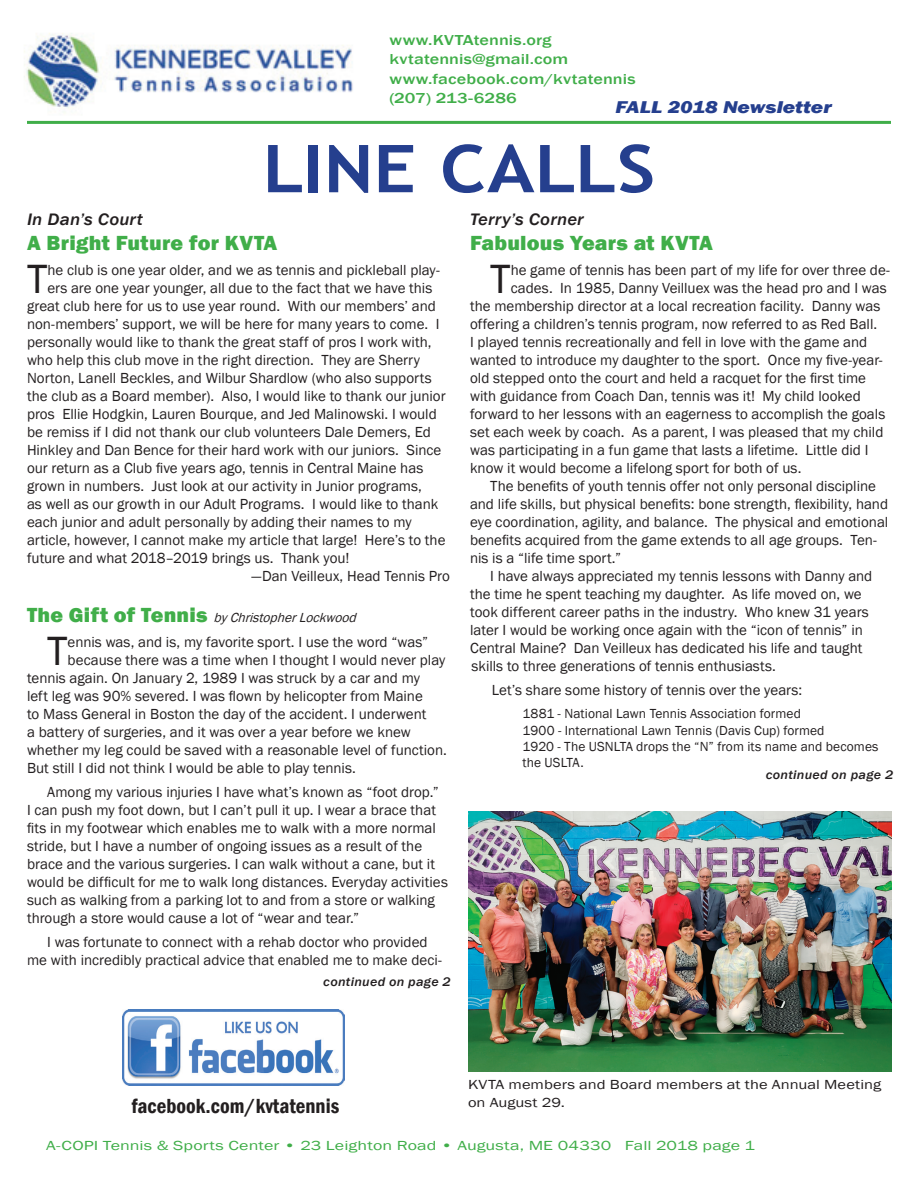
<style>
.page{position:relative;width:918px;height:1188px;background:#fff}
.page>*{position:absolute;margin:0;border:0;box-sizing:border-box;transform-origin:0 0}
.t1{font:700 66px "Trebuchet MS";letter-spacing:-.005em;color:#253f8e;scale:1.14 1}
.t2{font:42px "Franklin Gothic";color:#231f20}
.t3{font:800 21px "Franklin Gothic";letter-spacing:.01em;color:#40ae49}
.t4{font:600 condensed 21px "Franklin Gothic";color:#231f20}
.t5{font:italic 800 17.55px "Franklin Gothic";color:#253f8e;scale:1.22 1}
.t6{font:italic 500 17.1px "Franklin Gothic";letter-spacing:.01em;color:#231f20;scale:1.11 1}
.t7{font:15px/18px "Franklin Gothic";color:#231f20}
.t8{font:500 14.85px/19.5px "Franklin Gothic";letter-spacing:.005em;color:#40ae49;scale:1.22 1}
.t9{font:13.5px/16.2px "Franklin Gothic";letter-spacing:.005em;color:#231f20}
.t10{font:13.5px "Franklin Gothic";letter-spacing:.005em;color:#40ae49;scale:1.33 1}
.t11{font:13.5px/18px "Franklin Gothic";letter-spacing:.005em;color:#231f20;scale:1.22 1}
.t12{font:italic 13.5px "Franklin Gothic";color:#231f20}
.t13{font:italic 500 12.9px "Franklin Gothic";letter-spacing:.02em;color:#231f20;scale:1.11 1}
.s1{font-weight:800;font-style:normal;font-size:21px;color:#40ae49}
</style>
<div class="page">
<img style="left:24px;top:33px;width:347px;height:88px">
<hr style="left:27px;top:121px;width:864px;height:3px;background:#40ae49">
<img style="left:122px;top:1009px;width:223px;height:77px">
<img style="left:469px;top:811px;width:423px;height:260px">
<p class="t8" style="left:389px;top:30px;width:203px">www.KVTAtennis.org kvtatennis@gmail.com www.facebook.com/kvtatennis (207) 213-6286</p>
<p class="t5" style="left:616px;top:95px;width:179px">FaLL 2018 Newsletter</p>
<h1 class="t1" style="left:263px;top:128px;width:346px">LINE CALLS</h1>
<p class="t6" style="left:27px;top:208px;width:106px">In Dan’s Court</p>
<h3 class="t3" style="left:27px;top:229px;width:252px">A Bright Future for KVTA</h3>
<h2 class="t2" style="left:27px;top:253px;width:22px">T</h2>
<p class="t7" style="left:47px;top:261px;width:394px">he club is one year older, and we as tennis and pickleball play-</p>
<p class="t7" style="left:47px;top:279px;width:387px">ers are one year younger, all due to the fact that we have this</p>
<p class="t7" style="left:27px;top:297px;width:411px">great club here for us to use year round. With our members’ and</p>
<p class="t7" style="left:27px;top:315px;width:414px">non-members’ support, we will be here for many years to come. I</p>
<p class="t7" style="left:27px;top:333px;width:406px">personally would like to thank the great staff of pros I work with,</p>
<p class="t7" style="left:27px;top:351px;width:394px">who help this club move in the right direction. They are Sherry</p>
<p class="t7" style="left:27px;top:369px;width:406px">Norton, Lanell Beckles, and Wilbur Shardlow (who also supports</p>
<p class="t7" style="left:27px;top:387px;width:420px">the club as a Board member). Also, I would like to thank our junior</p>
<p class="t7" style="left:27px;top:405px;width:411px">pros Ellie Hodgkin, Lauren Bourque, and Jed Malinowski. I would</p>
<p class="t7" style="left:27px;top:423px;width:405px">be remiss if I did not thank our club volunteers Dale Demers, Ed</p>
<p class="t7" style="left:27px;top:441px;width:416px">Hinkley and Dan Bence for their hard work with our juniors. Since</p>
<p class="t7" style="left:27px;top:459px;width:398px">our return as a Club five years ago, tennis in Central Maine has</p>
<p class="t7" style="left:27px;top:477px;width:396px">grown in numbers. Just look at our activity in Junior programs,</p>
<p class="t7" style="left:27px;top:495px;width:413px">as well as our growth in our Adult Programs. I would like to thank</p>
<p class="t7" style="left:27px;top:513px;width:386px">each junior and adult personally by adding their names to my</p>
<p class="t7" style="left:27px;top:531px;width:420px">article, however, I cannot make my article that large! Here’s to the</p>
<p class="t7" style="left:27px;top:549px;width:324px">future and what 2018–2019 brings us. Thank you!</p>
<p class="t7" style="left:252px;top:567px;width:200px">—Dan Veilleux, Head Tennis Pro</p>
<p class="t12" style="left:27px;top:609px;width:335px"><span class="s1">T h e G i f t o f Te n n i s</span> byChristopherLockwood</p>
<h2 class="t2" style="left:47px;top:625px;width:22px">T</h2>
<p class="t7" style="left:68px;top:633px;width:362px">ennis was, and is, my favorite sport. I use the word “was”</p>
<p class="t7" style="left:68px;top:651px;width:379px">because there was a time when I thought I would never play</p>
<p class="t7" style="left:27px;top:669px;width:394px">tennis again. On January 2, 1989 I was struck by a car and my</p>
<p class="t7" style="left:27px;top:687px;width:397px">left leg was 90% severed. I was flown by helicopter from Maine</p>
<p class="t7" style="left:27px;top:705px;width:401px">to Mass General in Boston the day of the accident. I underwent</p>
<p class="t7" style="left:27px;top:723px;width:385px">a battery of surgeries, and it was over a year before we knew</p>
<p class="t7" style="left:27px;top:741px;width:421px">whether my leg could be saved with a reasonable level of function.</p>
<p class="t7" style="left:27px;top:759px;width:331px">But still I did not think I would be able to play tennis.</p>
<p class="t7" style="left:27px;top:783px;width:422px;text-indent:20px">Among my various injuries I have what’s known as “foot drop.”<br>I can push my foot down, but I can’t pull it up. I wear a brace that fits in my footwear which enables me to walk with a more normal stride, but I have a number of ongoing issues as a result of the brace and the various surgeries. I can walk without a cane, but it would be difficult for me to walk long distances. Everyday activities such as walking from a parking lot to and from a store or walking through a store would cause a lot of “wear and tear.”</p>
<p class="t7" style="left:27px;top:933px;width:416px;text-align:center">I was fortunate to connect with a rehab doctor who provided<br>me with incredibly practical advice that enabled me to make deci-</p>
<p class="t13" style="left:323px;top:974px;width:117px">continued on page 2</p>
<p class="t6" style="left:470px;top:208px;width:104px">Terry’s Corner</p>
<h3 class="t3" style="left:470px;top:229px;width:244px">Fabulous Years at KVTA</h3>
<h2 class="t2" style="left:490px;top:253px;width:22px">T</h2>
<p class="t7" style="left:511px;top:261px;width:381px">he game of tennis has been part of my life for over three de-</p>
<p class="t7" style="left:511px;top:279px;width:378px">cades. In 1985, Danny Veilluex was the head pro and I was</p>
<p class="t7" style="left:470px;top:297px;width:412px">the membership director at a local recreation facility. Danny was</p>
<p class="t7" style="left:470px;top:315px;width:409px">offering a children’s tennis program, now referred to as Red Ball.</p>
<p class="t7" style="left:470px;top:333px;width:399px">I played tennis recreationally and fell in love with the game and</p>
<p class="t7" style="left:470px;top:351px;width:414px">wanted to introduce my daughter to the sport. Once my five-year-</p>
<p class="t7" style="left:470px;top:369px;width:397px">old stepped onto the court and held a racquet for the first time</p>
<p class="t7" style="left:470px;top:387px;width:392px">with guidance from Coach Dan, tennis was it! My child looked</p>
<p class="t7" style="left:470px;top:405px;width:417px">forward to her lessons with an eagerness to accomplish the goals</p>
<p class="t7" style="left:470px;top:423px;width:415px">set each week by coach. As a parent, I was pleased that my child</p>
<p class="t7" style="left:470px;top:441px;width:400px">was participating in a fun game that lasts a lifetime. Little did I</p>
<p class="t7" style="left:470px;top:459px;width:333px">know it would become a lifelong sport for both of us.</p>
<p class="t7" style="left:490px;top:477px;width:387px">The benefits of youth tennis offer not only personal discipline</p>
<p class="t7" style="left:470px;top:495px;width:420px">and life skills, but physical benefits: bone strength, flexibility, hand</p>
<p class="t7" style="left:470px;top:513px;width:420px">eye coordination, agility, and balance. The physical and emotional</p>
<p class="t7" style="left:470px;top:531px;width:408px">benefits acquired from the game extends to all age groups. Ten-</p>
<p class="t7" style="left:470px;top:549px;width:152px">nis is a “life time sport.”</p>
<p class="t7" style="left:490px;top:567px;width:384px">I have always appreciated my tennis lessons with Danny and</p>
<p class="t7" style="left:470px;top:585px;width:393px">the time he spent teaching my daughter. As life moved on, we</p>
<p class="t7" style="left:470px;top:603px;width:400px">took different career paths in the industry. Who knew 31 years</p>
<p class="t7" style="left:470px;top:621px;width:394px">later I would be working once again with the “icon of tennis” in</p>
<p class="t7" style="left:470px;top:639px;width:394px">Central Maine? Dan Veilleux has dedicated his life and taught</p>
<p class="t7" style="left:472px;top:657px;width:306px">skills to three generations of tennis enthusiasts.</p>
<p class="t7" style="left:492px;top:682px;width:312px">Let’s share some history of tennis over the years:</p>
<p class="t9" style="left:523px;top:706px;width:358px">1881 - National Lawn Tennis Association formed<br>1900 - International Lawn Tennis (Davis Cup) formed<br>1920 - The USNLTA drops the “N” from its name and becomes the USLTA.</p>
<p class="t13" style="left:766px;top:767px;width:117px">continued on page 2</p>
<h3 class="t4" style="left:131px;top:1092px;width:209px">facebook.com/kvtatennis</h3>
<p class="t11" style="left:468px;top:1076px;width:340px">KVTA members and Board members at the Annual Meeting on August 29.</p>
<p class="t10" style="left:46px;top:1138px;width:535px">A-COPI Tennis &amp; Sports Center • 23 Leighton Road • Augusta, ME 04330 Fall 2018 page 1</p>
</div>
